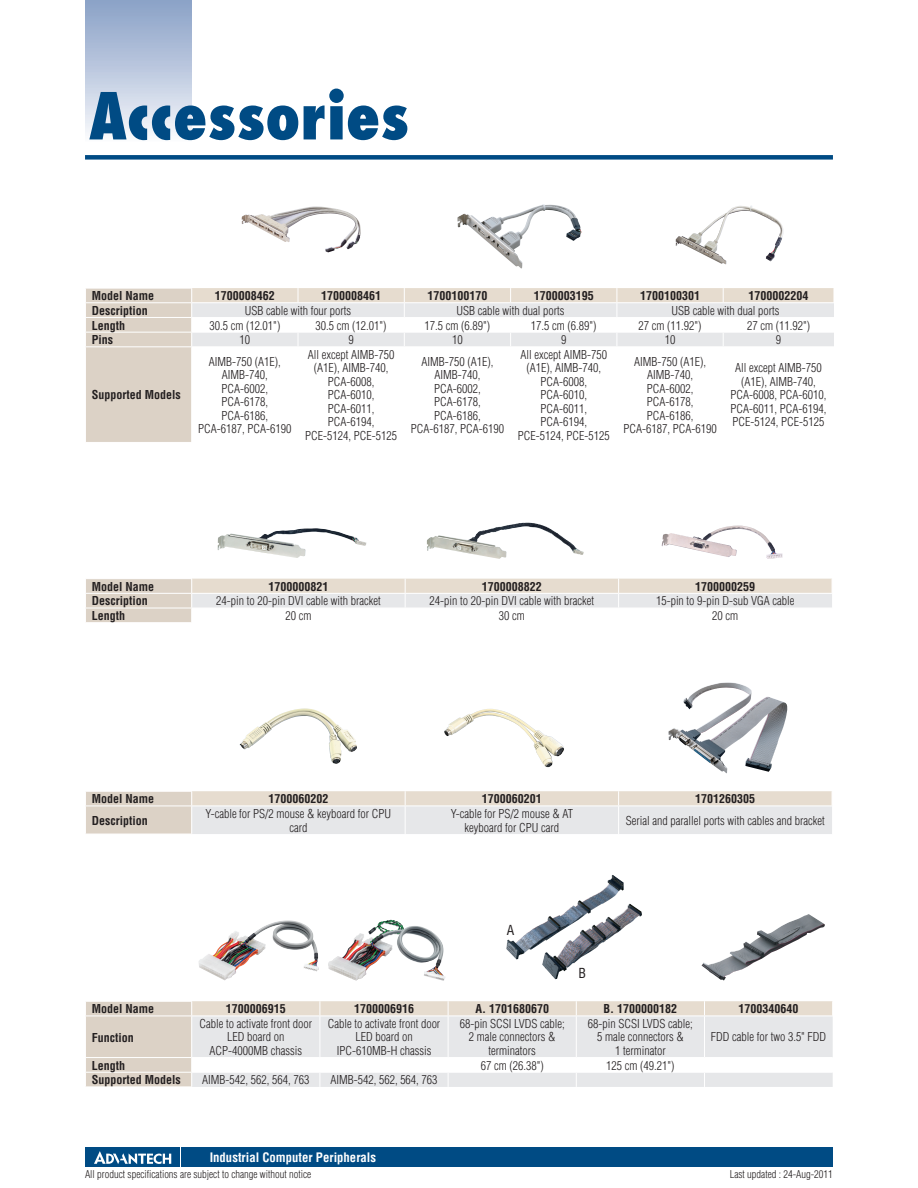
<style>
.page{position:relative;width:918px;height:1188px;background:#fff}
.page>*{position:absolute;margin:0;border:0;box-sizing:border-box;transform-origin:0 0}
.t1{font:800 condensed 63px "Futura";color:#004b84}
.t2{font:condensed 13.5px "Helvetica";color:#231f20}
.t3{font:700 condensed 12.75px "Helvetica";color:#fff}
.t4{font:300 condensed 12px/13.5px "Helvetica";color:#231f20;text-align:center}
.t5{font:700 condensed 12px "Helvetica";color:#231f20}
.t6{font:300 condensed 10.5px "Helvetica";color:#231f20}
</style>
<div class="page">
<div style="left:85px;top:155px;width:748px;height:5px;background:#004b84"></div>
<div style="left:85px;top:0;width:106px;height:143px;background:linear-gradient(to bottom,#879fc5,#fafafd)"></div>
<div style="left:182px;top:1147px;width:651px;height:20px;background:#004b84"></div>
<div style="left:85px;top:1147px;width:95px;height:20px;background:#004b84"></div>
<svg style="left:94px;top:1151px;width:77px;height:13px"></svg>
<svg style="left:86px;top:288px;width:748px;height:154px"></svg>
<hr style="left:85px;top:346px;width:107px;height:1px;background:#fff">
<hr style="left:192px;top:346px;width:106px;height:1px;background:#fff">
<hr style="left:191px;top:347px;width:1px;height:95px;background:#fff">
<hr style="left:298px;top:346px;width:106px;height:1px;background:#fff">
<hr style="left:298px;top:347px;width:1px;height:95px;background:#fff">
<hr style="left:404px;top:346px;width:107px;height:1px;background:#fff">
<hr style="left:404px;top:347px;width:1px;height:95px;background:#fff">
<hr style="left:511px;top:346px;width:106px;height:1px;background:#fff">
<hr style="left:510px;top:347px;width:1px;height:95px;background:#fff">
<hr style="left:617px;top:346px;width:106px;height:1px;background:#fff">
<hr style="left:617px;top:347px;width:1px;height:95px;background:#fff">
<hr style="left:723px;top:346px;width:111px;height:1px;background:#fff">
<hr style="left:723px;top:347px;width:1px;height:95px;background:#fff">
<svg style="left:86px;top:791px;width:746px;height:43px;background:#e5e1dd"></svg>
<svg style="left:86px;top:1001px;width:747px;height:86px"></svg>
<svg style="left:86px;top:579px;width:746px;height:43px"></svg>
<img style="left:242px;top:206px;width:119px;height:46px">
<img style="left:457px;top:204px;width:125px;height:64px">
<img style="left:676px;top:205px;width:108px;height:59px">
<img style="left:662px;top:526px;width:121px;height:33px">
<img style="left:217px;top:528px;width:150px;height:30px">
<img style="left:427px;top:523px;width:98px;height:36px">
<img style="left:240px;top:708px;width:117px;height:56px">
<img style="left:444px;top:709px;width:120px;height:58px">
<img style="left:668px;top:682px;width:120px;height:91px">
<img style="left:506px;top:875px;width:136px;height:104px">
<img style="left:701px;top:914px;width:124px;height:67px">
<img style="left:199px;top:920px;width:116px;height:60px">
<img style="left:328px;top:920px;width:112px;height:61px">
<h1 class="t1" style="left:89px;top:76px;width:322px">Accessories</h1>
<p class="t5" style="left:92px;top:289px;width:64px">Model Name</p>
<p class="t5" style="left:215px;top:288px;width:61px">1700008462</p>
<p class="t5" style="left:321px;top:288px;width:61px">1700008461</p>
<p class="t5" style="left:427px;top:288px;width:61px">1700100170</p>
<p class="t5" style="left:534px;top:288px;width:61px">1700003195</p>
<p class="t5" style="left:640px;top:288px;width:61px">1700100301</p>
<p class="t5" style="left:749px;top:288px;width:61px">1700002204</p>
<p class="t5" style="left:92px;top:303px;width:57px">Description</p>
<p class="t4" style="left:245px;top:304px;width:108px">USB cable with four ports</p>
<p class="t4" style="left:457px;top:304px;width:109px">USB cable with dual ports</p>
<p class="t4" style="left:671px;top:304px;width:109px">USB cable with dual ports</p>
<p class="t5" style="left:92px;top:318px;width:35px">Length</p>
<p class="t4" style="left:209px;top:318px;width:73px">30.5 cm (12.01")</p>
<p class="t4" style="left:316px;top:318px;width:73px">30.5 cm (12.01")</p>
<p class="t4" style="left:425px;top:318px;width:67px">17.5 cm (6.89")</p>
<p class="t4" style="left:531px;top:318px;width:67px">17.5 cm (6.89")</p>
<p class="t4" style="left:639px;top:318px;width:65px">27 cm (11.92")</p>
<p class="t4" style="left:747px;top:318px;width:65px">27 cm (11.92")</p>
<p class="t5" style="left:92px;top:333px;width:23px">Pins</p>
<p class="t4" style="left:240px;top:333px;width:12px">10</p>
<p class="t4" style="left:348px;top:333px;width:7px">9</p>
<p class="t4" style="left:452px;top:333px;width:12px">10</p>
<p class="t4" style="left:561px;top:333px;width:7px">9</p>
<p class="t4" style="left:665px;top:333px;width:12px">10</p>
<p class="t4" style="left:776px;top:333px;width:7px">9</p>
<p class="t5" style="left:92px;top:388px;width:91px">Supported Models</p>
<p class="t4" style="left:198px;top:354px;width:95px">AIMB-750 (A1E),<br>AIMB-740,<br>PCA-6002,<br>PCA-6178,<br>PCA-6186,<br>PCA-6187, PCA-6190</p>
<p class="t4" style="left:305px;top:348px;width:93px">All except AIMB-750 (A1E), AIMB-740,<br>PCA-6008,<br>PCA-6010,<br>PCA-6011,<br>PCA-6194,<br>PCE-5124, PCE-5125</p>
<p class="t4" style="left:411px;top:354px;width:95px">AIMB-750 (A1E),<br>AIMB-740,<br>PCA-6002,<br>PCA-6178,<br>PCA-6186,<br>PCA-6187, PCA-6190</p>
<p class="t4" style="left:518px;top:348px;width:93px">All except AIMB-750 (A1E), AIMB-740,<br>PCA-6008,<br>PCA-6010,<br>PCA-6011,<br>PCA-6194,<br>PCE-5124, PCE-5125</p>
<p class="t4" style="left:623px;top:355px;width:95px">AIMB-750 (A1E),<br>AIMB-740,<br>PCA-6002,<br>PCA-6178,<br>PCA-6186,<br>PCA-6187, PCA-6190</p>
<p class="t4" style="left:731px;top:361px;width:97px">All except AIMB-750 (A1E), AIMB-740,<br>PCA-6008, PCA-6010,<br>PCA-6011, PCA-6194,<br>PCE-5124, PCE-5125</p>
<p class="t5" style="left:92px;top:579px;width:64px">Model Name</p>
<p class="t5" style="left:268px;top:579px;width:61px">1700000821</p>
<p class="t5" style="left:482px;top:579px;width:61px">1700008822</p>
<p class="t5" style="left:695px;top:579px;width:61px">1700000259</p>
<p class="t5" style="left:92px;top:594px;width:57px">Description</p>
<p class="t4" style="left:216px;top:594px;width:166px">24-pin to 20-pin DVI cable with bracket</p>
<p class="t4" style="left:430px;top:594px;width:166px">24-pin to 20-pin DVI cable with bracket</p>
<p class="t4" style="left:656px;top:594px;width:140px">15-pin to 9-pin D-sub VGA cable</p>
<p class="t5" style="left:92px;top:608px;width:35px">Length</p>
<p class="t4" style="left:285px;top:609px;width:27px">20 cm</p>
<p class="t4" style="left:499px;top:609px;width:27px">30 cm</p>
<p class="t4" style="left:712px;top:609px;width:27px">20 cm</p>
<p class="t5" style="left:92px;top:792px;width:64px">Model Name</p>
<p class="t5" style="left:268px;top:792px;width:61px">1700060202</p>
<p class="t5" style="left:482px;top:792px;width:61px">1700060201</p>
<p class="t5" style="left:695px;top:792px;width:61px">1701260305</p>
<p class="t5" style="left:92px;top:813px;width:57px">Description</p>
<p class="t4" style="left:206px;top:807px;width:187px">Y-cable for PS/2 mouse &amp; keyboard for CPU card</p>
<p class="t4" style="left:451px;top:807px;width:124px">Y-cable for PS/2 mouse &amp; AT keyboard for CPU card</p>
<p class="t4" style="left:626px;top:814px;width:201px">Serial and parallel ports with cables and bracket</p>
<p class="t2" style="left:507px;top:922px;width:9px">A</p>
<p class="t2" style="left:578px;top:965px;width:9px">B</p>
<p class="t5" style="left:92px;top:1002px;width:64px">Model Name</p>
<p class="t5" style="left:226px;top:1002px;width:61px">1700006915</p>
<p class="t5" style="left:354px;top:1002px;width:61px">1700006916</p>
<p class="t5" style="left:475px;top:1002px;width:75px">A. 1701680670</p>
<p class="t5" style="left:604px;top:1002px;width:75px">B. 1700000182</p>
<p class="t5" style="left:739px;top:1002px;width:61px">1700340640</p>
<p class="t5" style="left:92px;top:1030px;width:43px">Function</p>
<p class="t4" style="left:200px;top:1017px;width:114px">Cable to activate front door<br>LED board on<br>ACP-4000MB chassis</p>
<p class="t4" style="left:328px;top:1017px;width:114px">Cable to activate front door<br>LED board on<br>IPC-610MB-H chassis</p>
<p class="t4" style="left:460px;top:1017px;width:107px">68-pin SCSI LVDS cable;<br>2 male connectors &amp; terminators</p>
<p class="t4" style="left:588px;top:1017px;width:107px">68-pin SCSI LVDS cable;<br>5 male connectors &amp;<br>1 terminator</p>
<p class="t4" style="left:711px;top:1030px;width:117px">FDD cable for two 3.5" FDD</p>
<p class="t5" style="left:92px;top:1058px;width:35px">Length</p>
<p class="t4" style="left:481px;top:1058px;width:65px">67 cm (26.38")</p>
<p class="t4" style="left:606px;top:1058px;width:70px">125 cm (49.21")</p>
<p class="t5" style="left:92px;top:1073px;width:91px">Supported Models</p>
<p class="t4" style="left:202px;top:1073px;width:109px">AIMB-542, 562, 564, 763</p>
<p class="t4" style="left:330px;top:1073px;width:109px">AIMB-542, 562, 564, 763</p>
<p class="t3" style="left:210px;top:1150px;width:168px">Industrial Computer Peripherals</p>
<p class="t6" style="left:85px;top:1168px;width:228px">All product specifications are subject to change without notice</p>
<p class="t6" style="left:730px;top:1168px;width:105px">Last updated : 24-Aug-2011</p>
</div>
